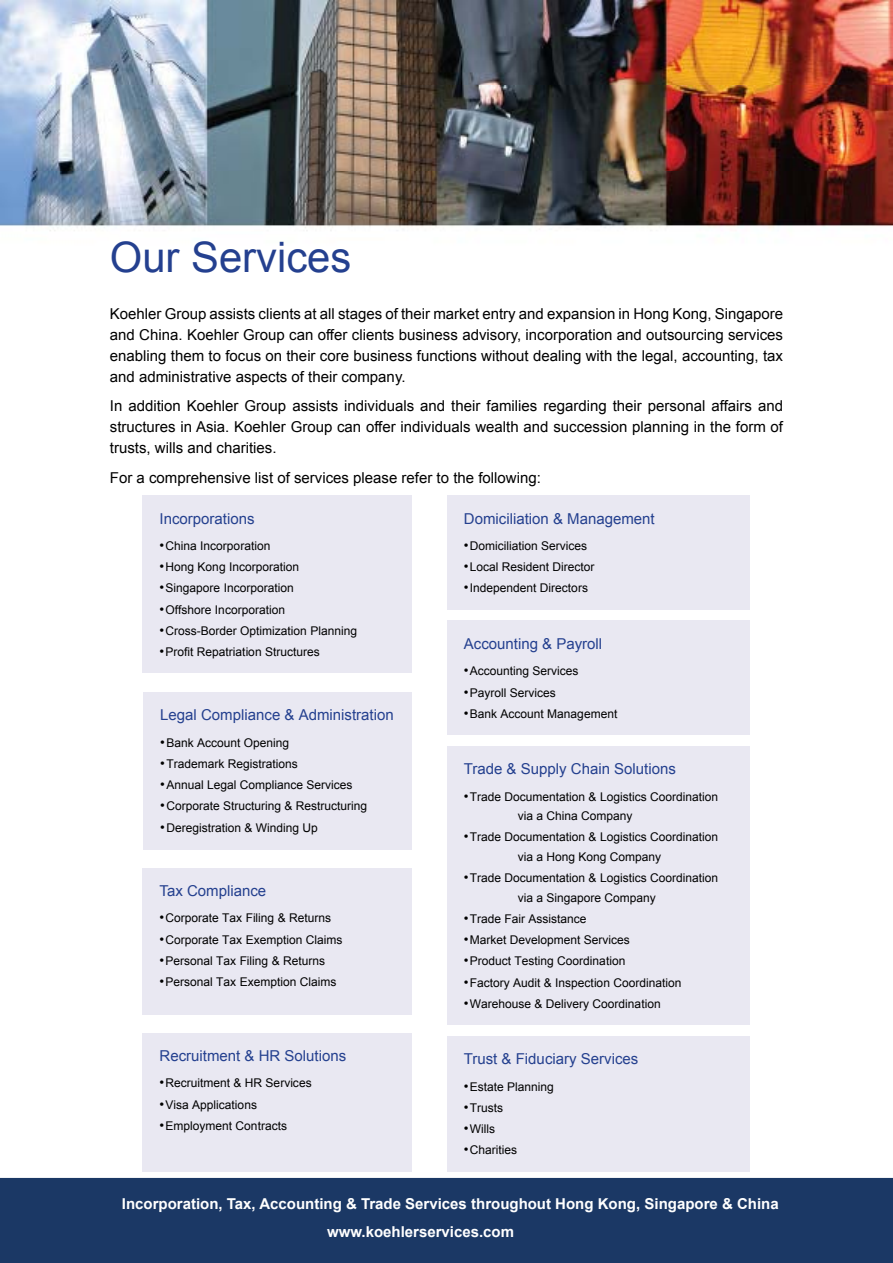
<style>
.page{position:relative;width:893px;height:1263px;background:#fff}
.page>*{position:absolute;margin:0;border:0;box-sizing:border-box;transform-origin:0 0}
.t1{font:42px "Arial";color:#24408f}
.t2{font:15px/21px "Arial";color:#000;text-align:justify}
.t3{font:15px "Arial";color:#24408f}
.t4{font:700 15px/27px "Arial";color:#fff}
.t5{font:12px/19.5px "Arial";color:#000}
.s1{font-size:13.5px}
</style>
<div class="page">
<img style="left:0;top:0;width:893px;height:1178px">
<div style="left:0;top:1178px;width:893px;height:85px;background:#1b3865"></div>
<div style="left:142px;top:495px;width:270px;height:178px;background:#e9e8f2"></div>
<div style="left:447px;top:495px;width:303px;height:114px;background:#e9e8f2"></div>
<div style="left:143px;top:692px;width:268px;height:157px;background:#e9e8f2"></div>
<div style="left:447px;top:621px;width:303px;height:114px;background:#e9e8f2"></div>
<div style="left:142px;top:868px;width:270px;height:146px;background:#e9e8f2"></div>
<div style="left:447px;top:746px;width:303px;height:279px;background:#e9e8f2"></div>
<div style="left:142px;top:1033px;width:270px;height:138px;background:#e9e8f2"></div>
<div style="left:447px;top:1036px;width:303px;height:135px;background:#e9e8f2"></div>
<h1 class="t1" style="left:110px;top:230px;width:243px">Our Services</h1>
<p class="t2" style="left:110px;top:303px;width:675px">Koehler Group assists clients at all stages of their market entry and expansion in Hong Kong, Singapore and China. Koehler Group can offer clients business advisory, incorporation and outsourcing services enabling them to focus on their core business functions without dealing with the legal, accounting, tax and administrative aspects of their company.</p>
<p class="t2" style="left:110px;top:396px;width:675px">In addition Koehler Group assists individuals and their families regarding their personal affairs and structures in Asia. Koehler Group can offer individuals wealth and succession planning in the form of trusts, wills and charities.</p>
<p class="t2" style="left:110px;top:467px;width:432px">For a comprehensive list of services please refer to the following:</p>
<p class="t3" style="left:160px;top:508px;width:97px">Incorporations</p>
<p class="t5" style="left:160px;top:536px;width:112px"><span class="s1">•</span>China Incorporation</p>
<p class="t5" style="left:160px;top:557px;width:141px"><span class="s1">•</span>Hong Kong Incorporation</p>
<p class="t5" style="left:160px;top:578px;width:136px"><span class="s1">•</span>Singapore Incorporation</p>
<p class="t5" style="left:160px;top:600px;width:127px"><span class="s1">•</span>Offshore Incorporation</p>
<p class="t5" style="left:160px;top:621px;width:199px"><span class="s1">•</span>Cross-Border Optimization Planning</p>
<p class="t5" style="left:160px;top:642px;width:162px"><span class="s1">•</span>Profit Repatriation Structures</p>
<p class="t3" style="left:160px;top:705px;width:235px">Legal Compliance &amp; Administration</p>
<p class="t5" style="left:160px;top:733px;width:130px"><span class="s1">•</span>Bank Account Opening</p>
<p class="t5" style="left:160px;top:754px;width:139px"><span class="s1">•</span>Trademark Registrations</p>
<p class="t5" style="left:160px;top:775px;width:194px"><span class="s1">•</span>Annual Legal Compliance Services</p>
<p class="t5" style="left:160px;top:797px;width:208px"><span class="s1">•</span>Corporate Structuring &amp; Restructuring</p>
<p class="t5" style="left:160px;top:818px;width:159px"><span class="s1">•</span>Deregistration &amp; Winding Up</p>
<p class="t3" style="left:160px;top:881px;width:108px">Tax Compliance</p>
<p class="t5" style="left:160px;top:908px;width:173px"><span class="s1">•</span>Corporate Tax Filing &amp; Returns</p>
<p class="t5" style="left:160px;top:930px;width:184px"><span class="s1">•</span>Corporate Tax Exemption Claims</p>
<p class="t5" style="left:160px;top:951px;width:167px"><span class="s1">•</span>Personal Tax Filing &amp; Returns</p>
<p class="t5" style="left:160px;top:972px;width:178px"><span class="s1">•</span>Personal Tax Exemption Claims</p>
<p class="t3" style="left:160px;top:1046px;width:188px">Recruitment &amp; HR Solutions</p>
<p class="t5" style="left:160px;top:1073px;width:154px"><span class="s1">•</span>Recruitment &amp; HR Services</p>
<p class="t5" style="left:160px;top:1095px;width:99px"><span class="s1">•</span>Visa Applications</p>
<p class="t5" style="left:160px;top:1116px;width:129px"><span class="s1">•</span>Employment Contracts</p>
<p class="t3" style="left:464px;top:508px;width:192px">Domiciliation &amp; Management</p>
<p class="t5" style="left:464px;top:536px;width:125px"><span class="s1">•</span>Domiciliation Services</p>
<p class="t5" style="left:464px;top:557px;width:132px"><span class="s1">•</span>Local Resident Director</p>
<p class="t5" style="left:464px;top:578px;width:126px"><span class="s1">•</span>Independent Directors</p>
<p class="t3" style="left:464px;top:634px;width:140px">Accounting &amp; Payroll</p>
<p class="t5" style="left:464px;top:661px;width:116px"><span class="s1">•</span>Accounting Services</p>
<p class="t5" style="left:464px;top:683px;width:94px"><span class="s1">•</span>Payroll Services</p>
<p class="t5" style="left:464px;top:704px;width:155px"><span class="s1">•</span>Bank Account Management</p>
<p class="t3" style="left:464px;top:759px;width:214px">Trade &amp; Supply Chain Solutions</p>
<p class="t5" style="left:518px;top:787px;width:202px;text-indent:-54px"><span class="s1">•</span>Trade Documentation &amp; Logistics Coordination via a China Company</p>
<p class="t5" style="left:464px;top:827px;width:256px;text-align:center"><span class="s1">•</span>Trade Documentation &amp; Logistics Coordination via a Hong Kong Company</p>
<p class="t5" style="left:518px;top:868px;width:202px;text-indent:-54px"><span class="s1">•</span>Trade Documentation &amp; Logistics Coordination via a Singapore Company</p>
<p class="t5" style="left:464px;top:909px;width:124px"><span class="s1">•</span>Trade Fair Assistance</p>
<p class="t5" style="left:464px;top:930px;width:168px"><span class="s1">•</span>Market Development Services</p>
<p class="t5" style="left:464px;top:951px;width:163px"><span class="s1">•</span>Product Testing Coordination</p>
<p class="t5" style="left:464px;top:973px;width:219px"><span class="s1">•</span>Factory Audit &amp; Inspection Coordination</p>
<p class="t5" style="left:464px;top:994px;width:198px"><span class="s1">•</span>Warehouse &amp; Delivery Coordination</p>
<p class="t3" style="left:464px;top:1049px;width:176px">Trust &amp; Fiduciary Services</p>
<p class="t5" style="left:464px;top:1077px;width:92px"><span class="s1">•</span>Estate Planning</p>
<p class="t5" style="left:464px;top:1098px;width:41px"><span class="s1">•</span>Trusts</p>
<p class="t5" style="left:464px;top:1119px;width:33px"><span class="s1">•</span>Wills</p>
<p class="t5" style="left:464px;top:1140px;width:55px"><span class="s1">•</span>Charities</p>
<p class="t4" style="left:327px;top:1191px;width:453px;text-indent:-205px">Incorporation, Tax, Accounting &amp; Trade Services throughout Hong Kong, Singapore &amp; China www.koehlerservices.com</p>
</div>
